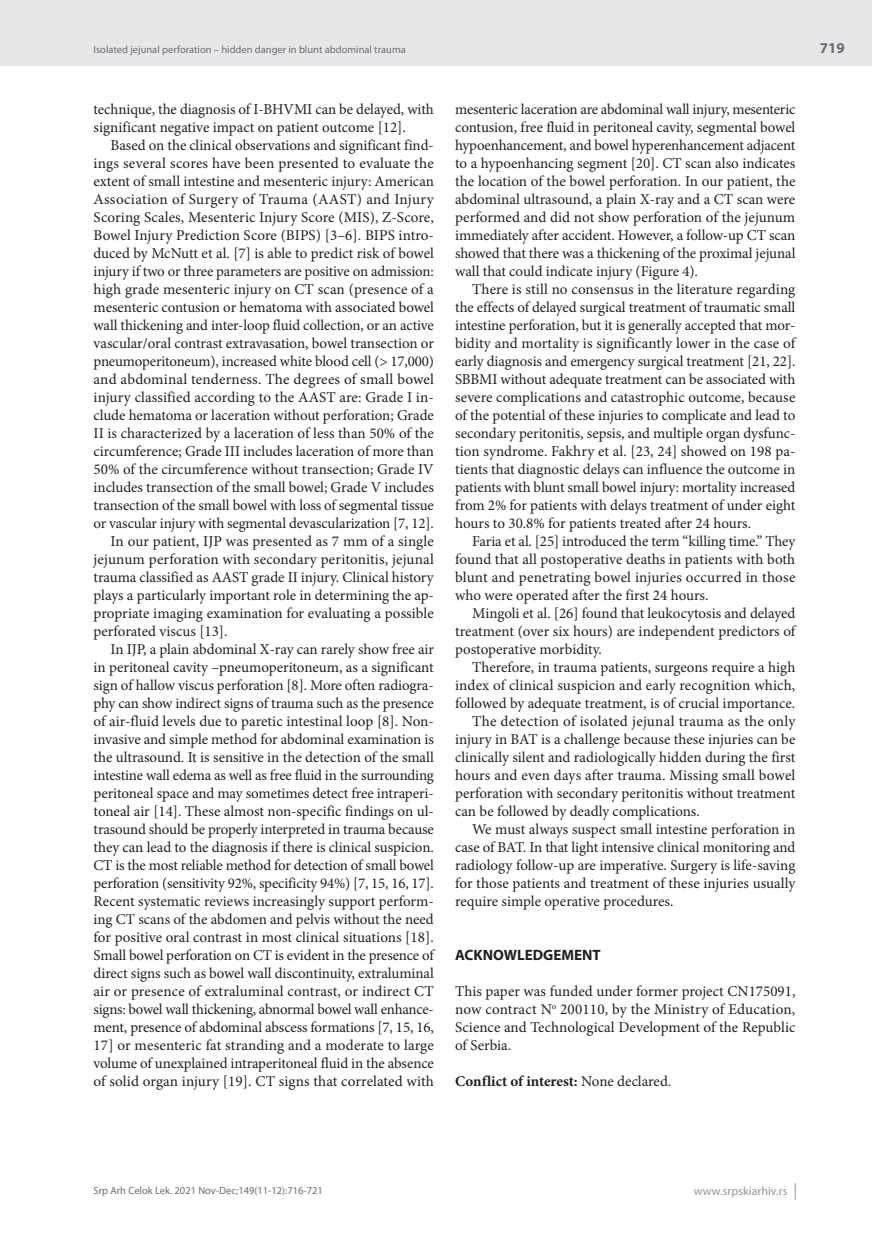
<style>
.page{position:relative;width:872px;height:1234px;background:#fff}
.page>*{position:absolute;margin:0;border:0;box-sizing:border-box;transform-origin:0 0}
.t1{font:15px/18px "Minion Pro";letter-spacing:-.005em;color:#231f20;text-align:justify}
.t2{font:15px "Minion Pro";letter-spacing:.015em;color:#231f20}
.t3{font:15px "Minion Pro";letter-spacing:.02em;color:#231f20}
.t4{font:700 15px "Minion Pro";color:#231f20}
.t5{font:700 15px "Myriad Pro";color:#231f20}
.t6{font:700 15px "Myriad Pro";color:#6c6d70}
.t7{font:12px "Myriad Pro";color:#939598}
.t8{font:10.5px "Myriad Pro";color:#6c6d70}
.s1{font-weight:400}
</style>
<div class="page">
<div style="left:0;top:0;width:872px;height:66px;background:#e6e7e9"></div>
<svg style="left:795px;top:1183px;width:1px;height:16px"></svg>
<p class="t8" style="left:94px;top:43px;width:314px">Isolated jejunal perforation – hidden danger in blunt abdominal trauma</p>
<p class="t1" style="left:94px;top:100px;width:342px">technique, the diagnosis of I-BHVMI can be delayed, with significant negative impact on patient outcome [12].</p>
<p class="t1" style="left:111px;top:136px;width:325px">Based on the clinical observations and significant find-</p>
<p class="t2" style="left:94px;top:153px;width:342px">ings several scores have been presented to evaluate the</p>
<p class="t1" style="left:94px;top:172px;width:342px">extent of small intestine and mesenteric injury: American</p>
<p class="t3" style="left:94px;top:189px;width:342px">Association of Surgery of Trauma (AAST) and Injury</p>
<p class="t1" style="left:94px;top:208px;width:342px">Scoring Scales, Mesenteric Injury Score (MIS), Z-Score,</p>
<p class="t1" style="left:94px;top:226px;width:342px">Bowel Injury Prediction Score (BIPS) [3–6]. BIPS intro-</p>
<p class="t1" style="left:94px;top:244px;width:342px">duced by McNutt et al. [7] is able to predict risk of bowel</p>
<p class="t1" style="left:94px;top:262px;width:342px">injury if two or three parameters are positive on admission:</p>
<p class="t1" style="left:94px;top:280px;width:342px">high grade mesenteric injury on CT scan (presence of a</p>
<p class="t1" style="left:94px;top:298px;width:342px">mesenteric contusion or hematoma with associated bowel</p>
<p class="t1" style="left:94px;top:316px;width:342px">wall thickening and inter-loop fluid collection, or an active</p>
<p class="t1" style="left:94px;top:334px;width:342px">vascular/oral contrast extravasation, bowel transection or</p>
<p class="t1" style="left:94px;top:352px;width:342px">pneumoperitoneum), increased white blood cell (&gt; 17,000)</p>
<p class="t1" style="left:94px;top:370px;width:342px">and abdominal tenderness. The degrees of small bowel</p>
<p class="t1" style="left:94px;top:388px;width:342px">injury classified according to the AAST are: Grade I in-</p>
<p class="t1" style="left:94px;top:406px;width:342px">clude hematoma or laceration without perforation; Grade</p>
<p class="t1" style="left:94px;top:424px;width:342px">II is characterized by a laceration of less than 50% of the</p>
<p class="t1" style="left:94px;top:442px;width:342px">circumference; Grade III includes laceration of more than</p>
<p class="t1" style="left:94px;top:460px;width:342px">50% of the circumference without transection; Grade IV</p>
<p class="t1" style="left:94px;top:478px;width:342px">includes transection of the small bowel; Grade V includes</p>
<p class="t1" style="left:94px;top:496px;width:342px">transection of the small bowel with loss of segmental tissue</p>
<p class="t1" style="left:94px;top:514px;width:342px">or vascular injury with segmental devascularization [7, 12].</p>
<p class="t1" style="left:111px;top:532px;width:325px">In our patient, IJP was presented as 7 mm of a single</p>
<p class="t1" style="left:94px;top:550px;width:342px">jejunum perforation with secondary peritonitis, jejunal</p>
<p class="t1" style="left:94px;top:568px;width:342px">trauma classified as AAST grade II injury. Clinical history</p>
<p class="t1" style="left:94px;top:586px;width:342px">plays a particularly important role in determining the ap-</p>
<p class="t1" style="left:94px;top:604px;width:342px">propriate imaging examination for evaluating a possible</p>
<p class="t1" style="left:94px;top:622px;width:135px">perforated viscus [13].</p>
<p class="t1" style="left:111px;top:640px;width:325px">In IJP, a plain abdominal X-ray can rarely show free air</p>
<p class="t1" style="left:94px;top:658px;width:342px">in peritoneal cavity –pneumoperitoneum, as a significant</p>
<p class="t1" style="left:94px;top:676px;width:342px">sign of hallow viscus perforation [8]. More often radiogra-</p>
<p class="t1" style="left:94px;top:694px;width:342px">phy can show indirect signs of trauma such as the presence</p>
<p class="t1" style="left:94px;top:712px;width:342px">of air-fluid levels due to paretic intestinal loop [8]. Non-</p>
<p class="t1" style="left:94px;top:730px;width:342px">invasive and simple method for abdominal examination is</p>
<p class="t1" style="left:94px;top:748px;width:342px">the ultrasound. It is sensitive in the detection of the small</p>
<p class="t1" style="left:94px;top:766px;width:342px">intestine wall edema as well as free fluid in the surrounding</p>
<p class="t1" style="left:94px;top:784px;width:342px">peritoneal space and may sometimes detect free intraperi-</p>
<p class="t1" style="left:94px;top:802px;width:342px">toneal air [14]. These almost non-specific findings on ul-</p>
<p class="t1" style="left:94px;top:820px;width:342px">trasound should be properly interpreted in trauma because</p>
<p class="t1" style="left:94px;top:838px;width:342px">they can lead to the diagnosis if there is clinical suspicion.</p>
<p class="t1" style="left:94px;top:856px;width:342px">CT is the most reliable method for detection of small bowel</p>
<p class="t1" style="left:94px;top:874px;width:342px">perforation (sensitivity 92%, specificity 94%) [7, 15, 16, 17].</p>
<p class="t1" style="left:94px;top:892px;width:342px">Recent systematic reviews increasingly support perform-</p>
<p class="t1" style="left:94px;top:910px;width:342px">ing CT scans of the abdomen and pelvis without the need</p>
<p class="t1" style="left:94px;top:928px;width:342px">for positive oral contrast in most clinical situations [18].</p>
<p class="t1" style="left:94px;top:946px;width:342px">Small bowel perforation on CT is evident in the presence of</p>
<p class="t1" style="left:94px;top:964px;width:342px">direct signs such as bowel wall discontinuity, extraluminal</p>
<p class="t1" style="left:94px;top:982px;width:342px">air or presence of extraluminal contrast, or indirect CT</p>
<p class="t1" style="left:94px;top:1000px;width:342px">signs: bowel wall thickening, abnormal bowel wall enhance-</p>
<p class="t1" style="left:94px;top:1018px;width:342px">ment, presence of abdominal abscess formations [7, 15, 16,</p>
<p class="t1" style="left:94px;top:1036px;width:342px">17] or mesenteric fat stranding and a moderate to large</p>
<p class="t1" style="left:94px;top:1054px;width:342px">volume of unexplained intraperitoneal fluid in the absence</p>
<p class="t1" style="left:94px;top:1072px;width:342px">of solid organ injury [19]. CT signs that correlated with</p>
<p class="t1" style="left:455px;top:100px;width:342px">mesenteric laceration are abdominal wall injury, mesenteric contusion, free fluid in peritoneal cavity, segmental bowel hypoenhancement, and bowel hyperenhancement adjacent to a hypoenhancing segment [20]. CT scan also indicates the location of the bowel perforation. In our patient, the abdominal ultrasound, a plain X-ray and a CT scan were performed and did not show perforation of the jejunum immediately after accident. However, a follow-up CT scan showed that there was a thickening of the proximal jejunal wall that could indicate injury (Figure 4).</p>
<p class="t1" style="left:455px;top:280px;width:342px;text-indent:17px">There is still no consensus in the literature regarding the effects of delayed surgical treatment of traumatic small intestine perforation, but it is generally accepted that mor&shy;bidity and mortality is significantly lower in the case of early diagnosis and emergency surgical treatment [21, 22].<br>SBBMI without adequate treatment can be associated with severe complications and catastrophic outcome, because of the potential of these injuries to complicate and lead to secondary peritonitis, sepsis, and multiple organ dysfunc&shy;tion syndrome. Fakhry et al. [23, 24] showed on 198 pa&shy;tients that diagnostic delays can influence the outcome in patients with blunt small bowel injury: mortality increased from 2% for patients with delays treatment of under eight hours to 30.8% for patients treated after 24 hours.</p>
<p class="t1" style="left:455px;top:532px;width:342px;text-indent:17px">Faria et al. [25] introduced the term “killing time.” They found that all postoperative deaths in patients with both blunt and penetrating bowel injuries occurred in those who were operated after the first 24 hours.</p>
<p class="t1" style="left:455px;top:604px;width:342px;text-indent:17px">Mingoli et al. [26] found that leukocytosis and delayed treatment (over six hours) are independent predictors of postoperative morbidity.</p>
<p class="t1" style="left:472px;top:658px;width:325px">Therefore, in trauma patients, surgeons require a high</p>
<p class="t1" style="left:455px;top:676px;width:342px">index of clinical suspicion and early recognition which,</p>
<p class="t1" style="left:455px;top:694px;width:341px">followed by adequate treatment, is of crucial importance.</p>
<p class="t2" style="left:472px;top:711px;width:325px">The detection of isolated jejunal trauma as the only</p>
<p class="t1" style="left:455px;top:730px;width:342px">injury in BAT is a challenge because these injuries can be</p>
<p class="t1" style="left:455px;top:748px;width:342px">clinically silent and radiologically hidden during the first</p>
<p class="t1" style="left:455px;top:766px;width:342px">hours and even days after trauma. Missing small bowel</p>
<p class="t1" style="left:455px;top:784px;width:342px">perforation with secondary peritonitis without treatment</p>
<p class="t1" style="left:455px;top:802px;width:246px">can be followed by deadly complications.</p>
<p class="t1" style="left:472px;top:820px;width:325px">We must always suspect small intestine perforation in</p>
<p class="t1" style="left:455px;top:838px;width:342px">case of BAT. In that light intensive clinical monitoring and</p>
<p class="t1" style="left:455px;top:856px;width:342px">radiology follow-up are imperative. Surgery is life-saving</p>
<p class="t1" style="left:455px;top:874px;width:342px">for those patients and treatment of these injuries usually</p>
<p class="t1" style="left:455px;top:892px;width:220px">require simple operative procedures.</p>
<p class="t5" style="left:455px;top:945px;width:147px">ACKNOWLEDGEMENT</p>
<p class="t1" style="left:455px;top:982px;width:342px">This paper was funded under former project CN175091, now contract N<sup>o</sup> 200110, by the Ministry of Education, Science and Technological Development of the Republic of Serbia.</p>
<p class="t4" style="left:455px;top:1070px;width:218px">Conflict of interest: <span class="s1">None declared.</span></p>
<p class="t6" style="left:820px;top:38px;width:26px">719</p>
<p class="t8" style="left:94px;top:1184px;width:231px">Srp Arh Celok Lek. 2021 Nov-Dec;149(11-12):716-721</p>
<p class="t7" style="left:694px;top:1183px;width:95px">www.srpskiarhiv.rs</p>
</div>
